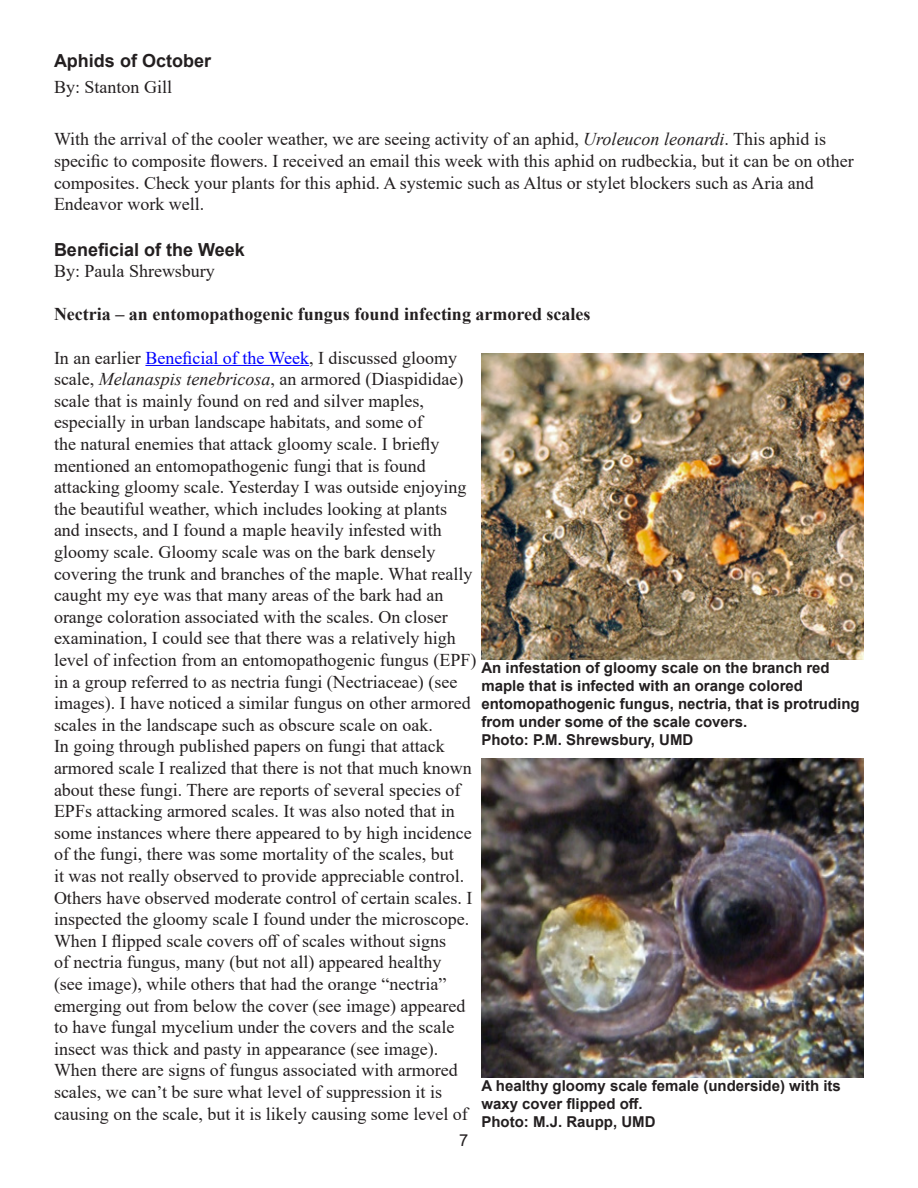
<style>
.page{position:relative;width:918px;height:1188px;background:#fff}
.page>*{position:absolute;margin:0;border:0;box-sizing:border-box;transform-origin:0 0}
.t1{font:18px/21.6px "Times New Roman";color:#231f20}
.t2{font:700 18px "Times New Roman";color:#231f20}
.Headline{font:700 18px "Arial";color:#231f20}
.t3{font:16.5px "Arial";color:#231f20}
.t4{font:700 15px/18px "Arial";color:#231f20}
.s1{font-style:italic}
.s2{color:#00f}
</style>
<div class="page">
<hr style="left:145px;top:365px;width:164px;height:1px;background:#00f">
<img style="left:482px;top:353px;width:382px;height:306px">
<img style="left:482px;top:759px;width:382px;height:318px">
<p class="Headline" style="left:54px;top:48px;width:159px">Aphids of October</p>
<p class="t1" style="left:54px;top:76px;width:120px">By: Stanton Gill</p>
<p class="t1" style="left:54px;top:128px;width:801px">With the arrival of the cooler weather, we are seeing activity of an aphid, <span class="s1">Uroleucon leonardi</span>. This aphid is specific to composite flowers. I received an email this week with this aphid on rudbeckia, but it can be on other composites. Check your plants for this aphid. A systemic such as Altus or stylet blockers such as Aria and Endeavor work well.</p>
<p class="Headline" style="left:54px;top:236px;width:192px">Beneficial of the Week</p>
<p class="t1" style="left:54px;top:260px;width:162px">By: Paula Shrewsbury</p>
<p class="t2" style="left:54px;top:301px;width:538px">Nectria – an entomopathogenic fungus found infecting armored scales</p>
<p class="t1" style="left:54px;top:346px;width:424px">In an earlier <span class="s2">Beneficial of the Week</span>, I discussed gloomy scale, <span class="s1">Melanaspis tenebricosa</span>, an armored (Diaspididae) scale that is mainly found on red and silver maples, especially in urban landscape habitats, and some of<br>the natural enemies that attack gloomy scale. I briefly mentioned an entomopathogenic fungi that is found attacking gloomy scale. Yesterday I was outside enjoying the beautiful weather, which includes looking at plants and insects, and I found a maple heavily infested with gloomy scale. Gloomy scale was on the bark densely covering the trunk and branches of the maple. What really caught my eye was that many areas of the bark had an orange coloration associated with the scales. On closer examination, I could see that there was a relatively high level of infection from an entomopathogenic fungus (EPF) in a group referred to as nectria fungi (Nectriaceae) (see images). I have noticed a similar fungus on other armored scales in the landscape such as obscure scale on oak.<br>In going through published papers on fungi that attack armored scale I realized that there is not that much known about these fungi. There are reports of several species of EPFs attacking armored scales. It was also noted that in some instances where there appeared to by high incidence of the fungi, there was some mortality of the scales, but<br>it was not really observed to provide appreciable control.<br>Others have observed moderate control of certain scales. I inspected the gloomy scale I found under the microscope.<br>When I flipped scale covers off of scales without signs<br>of nectria fungus, many (but not all) appeared healthy<br>(see image), while others that had the orange “nectria” emerging out from below the cover (see image) appeared to have fungal mycelium under the covers and the scale insect was thick and pasty in appearance (see image).<br>When there are signs of fungus associated with armored scales, we can’t be sure what level of suppression it is causing on the scale, but it is likely causing some level of</p>
<p class="t4" style="left:481px;top:659px;width:380px">An infestation of gloomy scale on the branch red maple that is infected with an orange colored entomopathogenic fungus, nectria, that is protruding from under some of the scale covers.</p>
<p class="t4" style="left:481px;top:731px;width:213px">Photo: P.M. Shrewsbury, UMD</p>
<p class="t4" style="left:481px;top:1077px;width:361px">A healthy gloomy scale female (underside) with its waxy cover flipped off.</p>
<p class="t4" style="left:481px;top:1113px;width:176px">Photo: M.J. Raupp, UMD</p>
<p class="t3" style="left:459px;top:1129px;width:11px">7</p>
</div>
